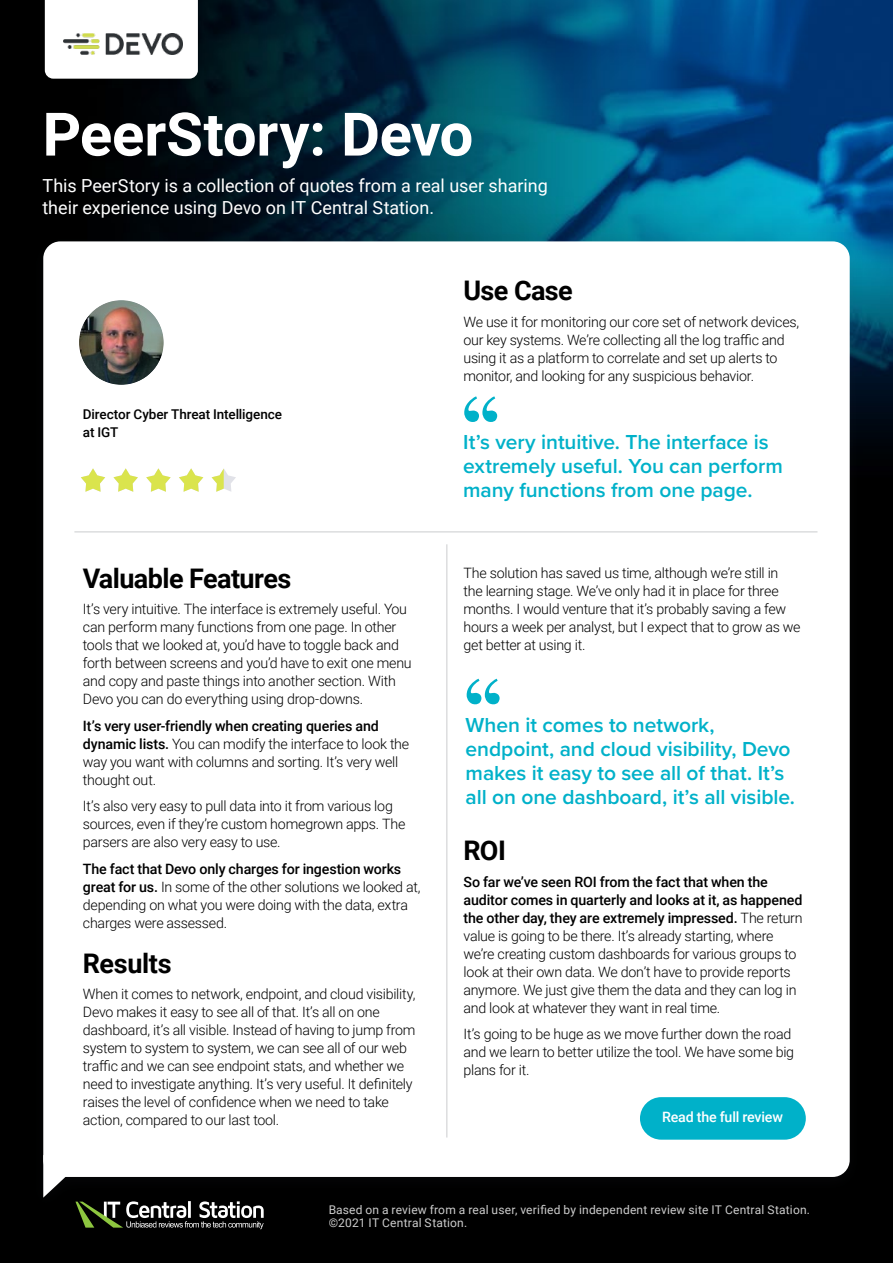
<style>
.page{position:relative;width:893px;height:1263px;background:#fff}
.page>*{position:absolute;margin:0;border:0;box-sizing:border-box;transform-origin:0 0}
.t1{font:105px "Times";color:#00b1c9}
.t2{font:700 60px "Roboto";letter-spacing:-.005em;color:#fff}
.t3{font:700 27px "Roboto";letter-spacing:-.02em;color:#000}
.t4{font:600 21px/24px "Proxima Nova";letter-spacing:-.005em;color:#00b1c9}
.t5{font:18px/21.6px "Roboto";letter-spacing:-.005em;color:#fff}
.t6{font:300 14.25px/18px "Roboto";letter-spacing:-.02em;color:#000}
.t7{font:500 14.25px "Roboto";letter-spacing:-.01em;color:#fff}
.t8{font:500 13.5px/18px "Roboto";letter-spacing:-.005em;color:#000}
.t9{font:12px/13.5px "Roboto";letter-spacing:.015em;color:#fff}
.s1{font-weight:500}
</style>
<div class="page">
<img style="left:0;top:0;width:893px;height:1263px">
<div style="left:29px;top:231px;width:835px;height:983px;background:#3b4051;opacity:.1"></div>
<svg style="left:43px;top:1164px;width:221px;height:65px;background:#272925"></svg>
<div style="left:43px;top:241px;width:807px;height:936px;background:#fff;border-radius:17px"></div>
<svg style="left:81px;top:468px;width:155px;height:24px"></svg>
<hr style="left:446px;top:544px;width:1px;height:593px;background:#cbccce">
<hr style="left:74px;top:531px;width:743px;height:1px;background:#cbccce">
<div style="left:640px;top:1097px;width:166px;height:43px;background:#00b1c9;border-radius:21px"></div>
<div style="left:40px;top:0;width:163px;height:85px;background:#000;opacity:.2"></div>
<svg style="left:45px;top:0;width:153px;height:79px"></svg>
<img style="left:63px;top:33px;width:120px;height:22px">
<div style="left:76px;top:298px;width:89px;height:87px;background:#3b3f42;opacity:.1"></div>
<h2 class="t2" style="left:43px;top:92px;width:432px">PeerStory: Devo</h2>
<p class="t5" style="left:43px;top:175px;width:507px">This PeerStory is a collection of quotes from a real user sharing their experience using Devo on IT Central Station.</p>
<p class="t8" style="left:83px;top:405px;width:201px">Director Cyber Threat Intelligence at IGT</p>
<h3 class="t3" style="left:83px;top:559px;width:210px">Valuable Features</h3>
<p class="t6" style="left:83px;top:600px;width:330px">It’s very intuitive. The interface is extremely useful. You can perform many functions from one page. In other tools that we looked at, you’d have to toggle back and forth between screens and you’d have to exit one menu and copy and paste things into another section. With Devo you can do everything using drop-downs.</p>
<p class="t6" style="left:83px;top:716px;width:328px"><span class="s1">It’s very user-friendly when creating queries and dynamic lists.</span> You can modify the interface to look the way you want with columns and sorting. It’s very well thought out.</p>
<p class="t6" style="left:83px;top:797px;width:324px">It’s also very easy to pull data into it from various log sources, even if they’re custom homegrown apps. The parsers are also very easy to use.</p>
<p class="t6" style="left:83px;top:859px;width:339px"><span class="s1">The fact that Devo only charges for ingestion works great for us.</span> In some of the other solutions we looked at, depending on what you were doing with the data, extra charges were assessed.</p>
<h3 class="t3" style="left:83px;top:944px;width:90px">Results</h3>
<p class="t6" style="left:83px;top:985px;width:334px">When it comes to network, endpoint, and cloud visibility, Devo makes it easy to see all of that. It’s all on one dashboard, it’s all visible. Instead of having to jump from system to system to system, we can see all of our web traffic and we can see endpoint stats, and whether we need to investigate anything. It’s very useful. It definitely raises the level of confidence when we need to take action, compared to our last tool.</p>
<h3 class="t3" style="left:463px;top:272px;width:111px">Use Case</h3>
<p class="t6" style="left:463px;top:312px;width:337px">We use it for monitoring our core set of network devices, our key systems. We’re collecting all the log traffic and using it as a platform to correlate and set up alerts to monitor, and looking for any suspicious behavior.</p>
<h1 class="t1" style="left:455px;top:334px;width:55px">‘‘</h1>
<h3 class="t4" style="left:463px;top:430px;width:321px">It’s very intuitive. The interface is extremely useful. You can perform many functions from one page.</h3>
<p class="t6" style="left:463px;top:564px;width:339px">The solution has saved us time, although we’re still in the learning stage. We’ve only had it in place for three months. I would venture that it’s probably saving a few hours a week per analyst, but I expect that to grow as we get better at using it.</p>
<h1 class="t1" style="left:457px;top:616px;width:55px">‘‘</h1>
<h3 class="t4" style="left:466px;top:712px;width:331px">When it comes to network, endpoint, and cloud visibility, Devo makes it easy to see all of that. It’s all on one dashboard, it’s all visible.</h3>
<h3 class="t3" style="left:463px;top:832px;width:44px">ROI</h3>
<p class="t6" style="left:463px;top:872px;width:341px"><span class="s1">So far we’ve seen ROI from the fact that when the auditor comes in quarterly and looks at it, as happened the other day, they are extremely impressed.</span> The return value is going to be there. It’s already starting, where we’re creating custom dashboards for various groups to look at their own data. We don’t have to provide reports anymore. We just give them the data and they can log in and look at whatever they want in real time.</p>
<p class="t6" style="left:463px;top:1024px;width:332px">It’s going to be huge as we move further down the road and we learn to better utilize the tool. We have some big plans for it.</p>
<p class="t7" style="left:662px;top:1107px;width:122px">Read the full review</p>
<p class="t9" style="left:328px;top:1202px;width:483px">Based on a review from a real user, verified by independent review site IT Central Station. ©2021 IT Central Station.</p>
</div>
